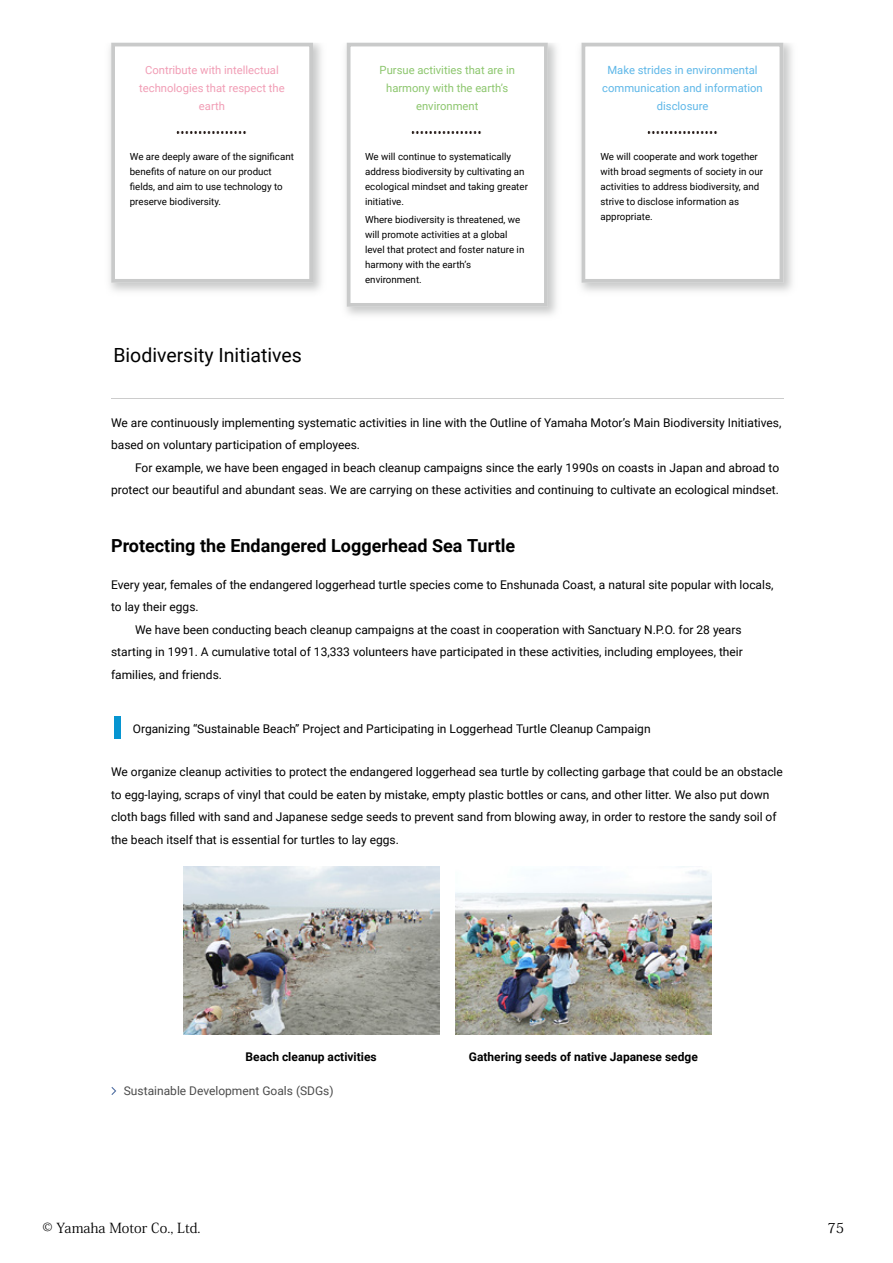
<style>
.page{position:relative;width:893px;height:1263px;background:#fff}
.page>*{position:absolute;margin:0;border:0;box-sizing:border-box;transform-origin:0 0}
.t1{font:19.5px "Roboto";color:#000}
.t2{font:700 18px "Roboto";color:#000}
.t3{font:13.8px "Koz Min Pro";color:#000}
.t4{font:12px/22.5px "Roboto";color:#000}
.t5{font:700 12px "Roboto";color:#000}
.t6{font:12px "Roboto";color:#4b4b4b}
.t7{font:11.25px/18px "Roboto";color:#5eb7e8;text-align:center}
.t8{font:11.25px/18px "Roboto";color:#f19db5;text-align:center}
.t9{font:11.25px/18px "Roboto";color:#8cc66d;text-align:center}
.t10{font:9.75px/15px "Roboto";color:#000}
</style>
<div class="page">
<hr style="left:111px;top:398px;width:672px;height:1px;background:#ccc">
<div style="left:115px;top:716px;width:6px;height:23px;background:#0695d1"></div>
<svg style="left:109px;top:43px;width:213px;height:248px"></svg>
<div style="left:111px;top:43px;width:202px;height:240px;border:4px solid #c9caca"></div>
<img style="left:174px;top:130px;width:75px;height:4px">
<svg style="left:345px;top:43px;width:212px;height:272px"></svg>
<div style="left:347px;top:43px;width:201px;height:264px;border:4px solid #c9caca"></div>
<img style="left:410px;top:130px;width:75px;height:4px">
<svg style="left:580px;top:43px;width:212px;height:248px"></svg>
<div style="left:581px;top:43px;width:202px;height:240px;border:4px solid #c9caca"></div>
<img style="left:645px;top:130px;width:75px;height:4px">
<img style="left:183px;top:866px;width:256px;height:168px">
<img style="left:455px;top:866px;width:256px;height:168px">
<svg style="left:111px;top:1087px;width:5px;height:8px"></svg>
<p class="t8" style="left:139px;top:61px;width:147px">Contribute with intellectual technologies that respect the earth</p>
<p class="t10" style="left:130px;top:148px;width:166px">We are deeply aware of the significant benefits of nature on our product fields, and aim to use technology to preserve biodiversity.</p>
<h1 class="t1" style="left:113px;top:342px;width:190px">Biodiversity Initiatives</h1>
<p class="t9" style="left:380px;top:61px;width:137px">Pursue activities that are in harmony with the earth’s environment</p>
<p class="t10" style="left:365px;top:148px;width:164px">We will continue to systematically address biodiversity by cultivating an ecological mindset and taking greater initiative.</p>
<p class="t10" style="left:365px;top:212px;width:161px">Where biodiversity is threatened, we will promote activities at a global level that protect and foster nature in harmony with the earth’s environment.</p>
<p class="t7" style="left:602px;top:61px;width:162px">Make strides in environmental communication and information disclosure</p>
<p class="t10" style="left:600px;top:148px;width:164px">We will cooperate and work together with broad segments of society in our activities to address biodiversity, and strive to disclose information as appropriate.</p>
<p class="t4" style="left:111px;top:411px;width:672px">We are continuously implementing systematic activities in line with the Outline of Yamaha Motor’s Main Biodiversity Initiatives, based on voluntary participation of employees.</p>
<p class="t4" style="left:111px;top:456px;width:670px;text-align:right">For example, we have been engaged in beach cleanup campaigns since the early 1990s on coasts in Japan and abroad to protect our beautiful and abundant seas. We are carrying on these activities and continuing to cultivate an ecological mindset.</p>
<h2 class="t2" style="left:111px;top:533px;width:406px">Protecting the Endangered Loggerhead Sea Turtle</h2>
<p class="t4" style="left:111px;top:573px;width:664px">Every year, females of the endangered loggerhead turtle species come to Enshunada Coast, a natural site popular with locals,</p>
<p class="t4" style="left:111px;top:595px;width:89px">to lay their eggs.</p>
<p class="t4" style="left:135px;top:618px;width:608px">We have been conducting beach cleanup campaigns at the coast in cooperation with Sanctuary N.P.O. for 28 years</p>
<p class="t4" style="left:111px;top:640px;width:633px">starting in 1991. A cumulative total of 13,333 volunteers have participated in these activities, including employees, their</p>
<p class="t4" style="left:111px;top:663px;width:112px">families, and friends.</p>
<p class="t4" style="left:133px;top:717px;width:519px">Organizing “Sustainable Beach” Project and Participating in Loggerhead Turtle Cleanup Campaign</p>
<p class="t4" style="left:111px;top:760px;width:673px">We organize cleanup activities to protect the endangered loggerhead sea turtle by collecting garbage that could be an obstacle to egg-laying, scraps of vinyl that could be eaten by mistake, empty plastic bottles or cans, and other litter. We also put down cloth bags filled with sand and Japanese sedge seeds to prevent sand from blowing away, in order to restore the sandy soil of the beach itself that is essential for turtles to lay eggs.</p>
<p class="t5" style="left:246px;top:1049px;width:133px">Beach cleanup activities</p>
<p class="t5" style="left:469px;top:1049px;width:230px">Gathering seeds of native Japanese sedge</p>
<p class="t6" style="left:124px;top:1082px;width:211px">Sustainable Development Goals (SDGs)</p>
<p class="t3" style="left:43px;top:1218px;width:160px">© Yamaha Motor Co., Ltd.</p>
<p class="t3" style="left:827px;top:1218px;width:18px">75</p>
</div>
